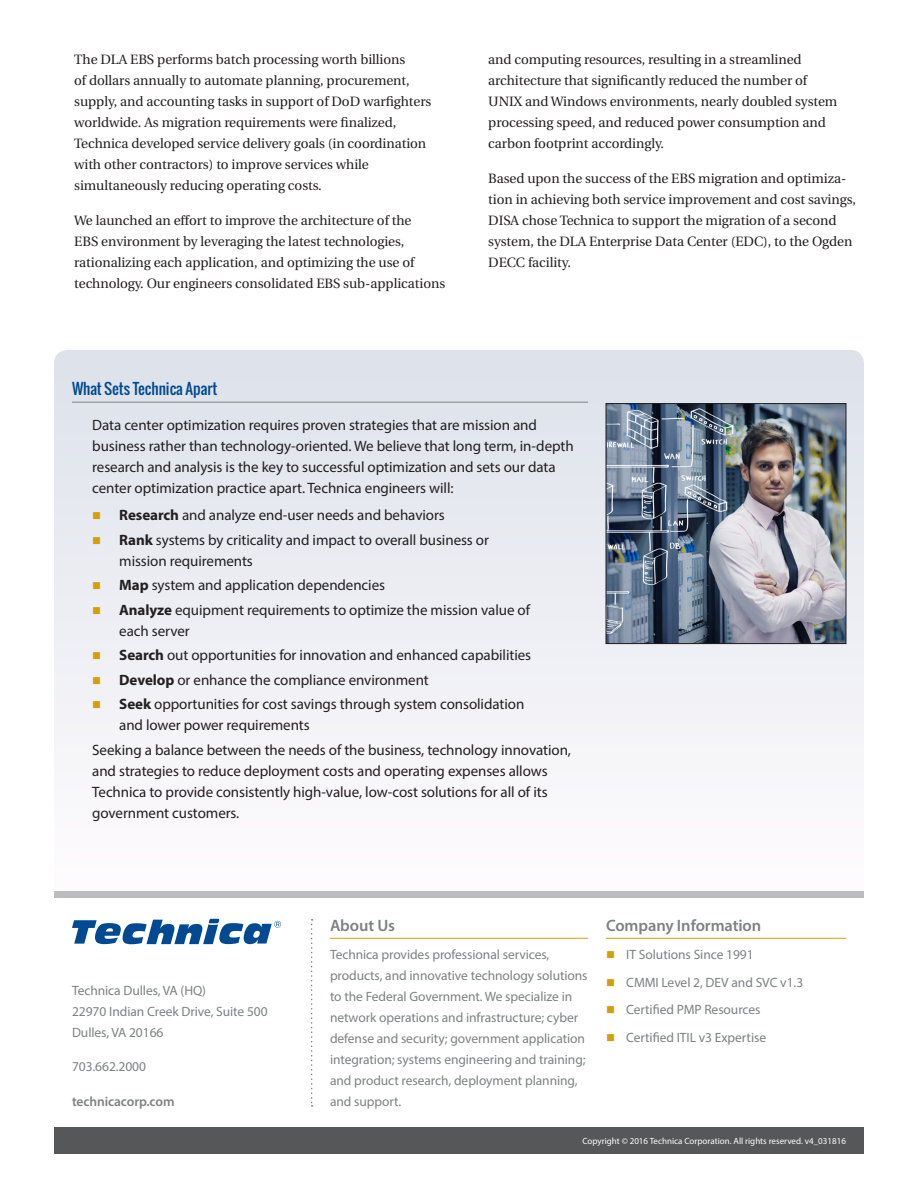
<style>
.page{position:relative;width:918px;height:1188px;background:#fff}
.page>*{position:absolute;margin:0;border:0;box-sizing:border-box;transform-origin:0 0}
.Footer_Head{font:600 16.5px "Myriad Pro";letter-spacing:-.005em;color:#7e8083}
.Chart_Regular{font:15px/21px "Myriad Pro";letter-spacing:-.005em;color:#231f20}
.Chart_Indent{font:15px/21px "Myriad Pro";letter-spacing:-.005em;color:#231f20}
.Chart_Subhead{font:15px "Oswald";color:#014990}
.Body_Copy{font:13.5px/21px "Heuristica";letter-spacing:-.005em;color:#231f20}
.Footer_Text{font:13.5px/21px "Myriad Pro";letter-spacing:-.005em;color:#7e8083}
.Footer_Bullets{font:13.5px "Myriad Pro";letter-spacing:-.005em;color:#7e8083}
.Footer_Text-2{font:600 13.5px "Myriad Pro";letter-spacing:-.005em;color:#7e8083}
.t1{font:9px "Myriad Pro";color:#fff}
.s1{color:#d49f0c}
.s2{font-weight:700}
</style>
<div class="page">
<svg style="left:54px;top:350px;width:810px;height:393px"></svg>
<hr style="left:72px;top:402px;width:516px;height:1px;background:#7e8083">
<img style="left:608px;top:405px;width:236px;height:237px">
<div style="left:606px;top:403px;width:240px;height:241px;border:1px solid #231f20"></div>
<div style="left:54px;top:891px;width:810px;height:7px;background:#bbbcbf"></div>
<div style="left:54px;top:1127px;width:810px;height:27px;background:#555759"></div>
<hr style="left:606px;top:938px;width:240px;height:1px;background:#d49f0c">
<svg style="left:72px;top:919px;width:209px;height:25px"></svg>
<hr style="left:330px;top:938px;width:258px;height:1px;background:#d49f0c">
<svg style="left:311px;top:919px;width:2px;height:188px"></svg>
<svg style="left:101px;top:520px;width:12px;height:1px"></svg>
<svg style="left:101px;top:545px;width:12px;height:1px"></svg>
<svg style="left:101px;top:590px;width:12px;height:1px"></svg>
<svg style="left:101px;top:615px;width:12px;height:1px"></svg>
<svg style="left:101px;top:660px;width:12px;height:1px"></svg>
<svg style="left:101px;top:685px;width:12px;height:1px"></svg>
<svg style="left:101px;top:709px;width:12px;height:1px"></svg>
<p class="Body_Copy" style="left:74px;top:49px;width:359px">The DLA EBS performs batch processing worth billions<br>of dollars annually to automate planning, procurement, supply, and accounting tasks in support of DoD warfighters worldwide. As migration requirements were finalized, Technica developed service delivery goals (in coordination with other contractors) to improve services while simultaneously reducing operating costs.</p>
<p class="Body_Copy" style="left:74px;top:210px;width:373px">We launched an effort to improve the architecture of the<br>EBS environment by leveraging the latest technologies, rationalizing each application, and optimizing the use of technology. Our engineers consolidated EBS sub-applications</p>
<p class="Body_Copy" style="left:488px;top:49px;width:351px">and computing resources, resulting in a streamlined architecture that significantly reduced the number of UNIX and Windows environments, nearly doubled system processing speed, and reduced power consumption and carbon footprint accordingly.</p>
<p class="Body_Copy" style="left:488px;top:168px;width:369px">Based upon the success of the EBS migration and optimiza&shy;tion in achieving both service improvement and cost savings, DISA chose Technica to support the migration of a second system, the DLA Enterprise Data Center (EDC), to the Ogden DECC facility.</p>
<p class="Chart_Subhead" style="left:72px;top:377px;width:147px">What Sets Technica Apart</p>
<p class="Chart_Regular" style="left:92px;top:414px;width:483px">Data center optimization requires proven strategies that are mission and business rather than technology-oriented. We believe that long term, in-depth research and analysis is the key to successful optimization and sets our data center optimization practice apart. Technica engineers will:</p>
<p class="Chart_Indent" style="left:92px;top:505px;width:354px"><span class="s1">■</span> <span class="s2">Research</span> and analyze end-user needs and behaviors</p>
<p class="Chart_Indent" style="left:119px;top:529px;width:371px;text-indent:-27px"><span class="s1">■</span> <span class="s2">Rank</span> systems by criticality and impact to overall business or mission requirements</p>
<p class="Chart_Indent" style="left:92px;top:575px;width:294px"><span class="s1">■</span> <span class="s2">Map</span> system and application dependencies</p>
<p class="Chart_Indent" style="left:119px;top:599px;width:412px;text-indent:-27px"><span class="s1">■</span> <span class="s2">Analyze</span> equipment requirements to optimize the mission value of each server</p>
<p class="Chart_Indent" style="left:92px;top:645px;width:440px"><span class="s1">■</span> <span class="s2">Search</span> out opportunities for innovation and enhanced capabilities</p>
<p class="Chart_Indent" style="left:92px;top:669px;width:338px"><span class="s1">■</span> <span class="s2">Develop</span> or enhance the compliance environment</p>
<p class="Chart_Indent" style="left:119px;top:694px;width:407px;text-indent:-27px"><span class="s1">■</span> <span class="s2">Seek</span> opportunities for cost savings through system consolidation and lower power requirements</p>
<p class="Chart_Regular" style="left:92px;top:739px;width:480px">Seeking a balance between the needs of the business, technology innovation, and strategies to reduce deployment costs and operating expenses allows Technica to provide consistently high-value, low-cost solutions for all of its government customers.</p>
<p class="Footer_Text" style="left:72px;top:980px;width:136px">Technica Dulles, VA (HQ)</p>
<p class="Footer_Text" style="left:72px;top:1001px;width:197px">22970 Indian Creek Drive, Suite 500</p>
<p class="Footer_Text" style="left:72px;top:1022px;width:93px">Dulles, VA 20166</p>
<p class="Footer_Text" style="left:72px;top:1056px;width:76px">703.662.2000</p>
<p class="Footer_Text-2" style="left:72px;top:1093px;width:104px">technicacorp.com</p>
<p class="Footer_Head" style="left:330px;top:915px;width:67px">About Us</p>
<p class="Footer_Text" style="left:330px;top:944px;width:259px">Technica provides professional services, products, and innovative technology solutions to the Federal Government. We specialize in network operations and infrastructure; cyber defense and security; government application integration; systems engineering and training; and product research, deployment planning, and support.</p>
<p class="Footer_Head" style="left:606px;top:915px;width:157px">Company Information</p>
<p class="Footer_Bullets" style="left:606px;top:946px;width:149px"><span class="s1">■</span> IT Solutions Since 1991</p>
<p class="Footer_Bullets" style="left:606px;top:974px;width:199px"><span class="s1">■</span> CMMI Level 2, DEV and SVC v1.3</p>
<p class="Footer_Bullets" style="left:606px;top:1002px;width:156px"><span class="s1">■</span> Certified PMP Resources</p>
<p class="Footer_Bullets" style="left:606px;top:1029px;width:162px"><span class="s1">■</span> Certified ITIL v3 Expertise</p>
<p class="t1" style="left:582px;top:1136px;width:265px">Copyright © 2016 Technica Corporation. All rights reserved. v4_031816</p>
</div>
